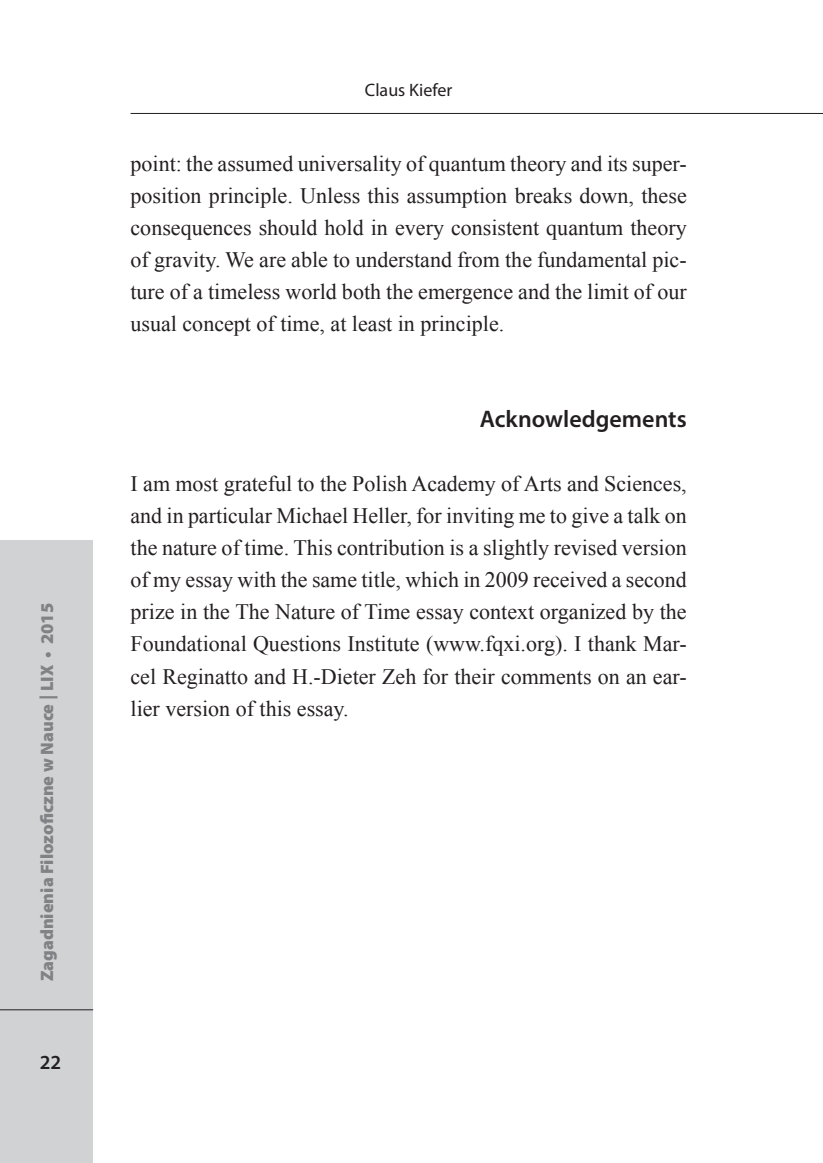
<style>
.page{position:relative;width:823px;height:1163px;background:#fff}
.page>*{position:absolute;margin:0;border:0;box-sizing:border-box;transform-origin:0 0}
.t1{font:600 24px "Myriad Pro";color:#231f20}
.t2{font:22px/32px "Times New Roman";color:#231f20;text-align:justify}
.t3{font:600 20px "Myriad Pro";color:#231f20}
.t4{font:900 18px "Myriad Pro";color:#808285}
.t5{font:18px "Myriad Pro";color:#231f20}
</style>
<div class="page">
<div style="left:0;top:540px;width:93px;height:622px;background:#d1d2d4"></div>
<hr style="left:130px;top:113px;width:692px;height:1px;background:#231f20">
<hr style="left:0;top:1009px;width:93px;height:1px;background:#231f20">
<p class="t4" style="left:35px;top:981px;width:380px;rotate:-90deg">Zagadnienia Filozoficzne w Nauce | LIX • 2015</p>
<p class="t3" style="left:40px;top:1049px;width:23px">22</p>
<p class="t5" style="left:365px;top:79px;width:89px">Claus Kiefer</p>
<p class="t2" style="left:130px;top:147px;width:557px">point: the assumed universality of quantum theory and its super&shy;position principle. Unless this assumption breaks down, these consequences should hold in every consistent quantum theory of gravity. We are able to understand from the fundamental pic&shy;ture of a timeless world both the emergence and the limit of our usual concept of time, at least in principle.</p>
<p class="t1" style="left:479px;top:404px;width:208px">Acknowledgements</p>
<p class="t2" style="left:130px;top:467px;width:557px">I am most grateful to the Polish Academy of Arts and Sciences, and in particular Michael Heller, for inviting me to give a talk on the nature of time. This contribution is a slightly revised version of my essay with the same title, which in 2009 received a second prize in the The Nature of Time essay context organized by the Foundational Questions Institute (www.fqxi.org). I thank Mar&shy;cel Reginatto and H.-Dieter Zeh for their comments on an ear&shy;lier version of this essay.</p>
</div>
